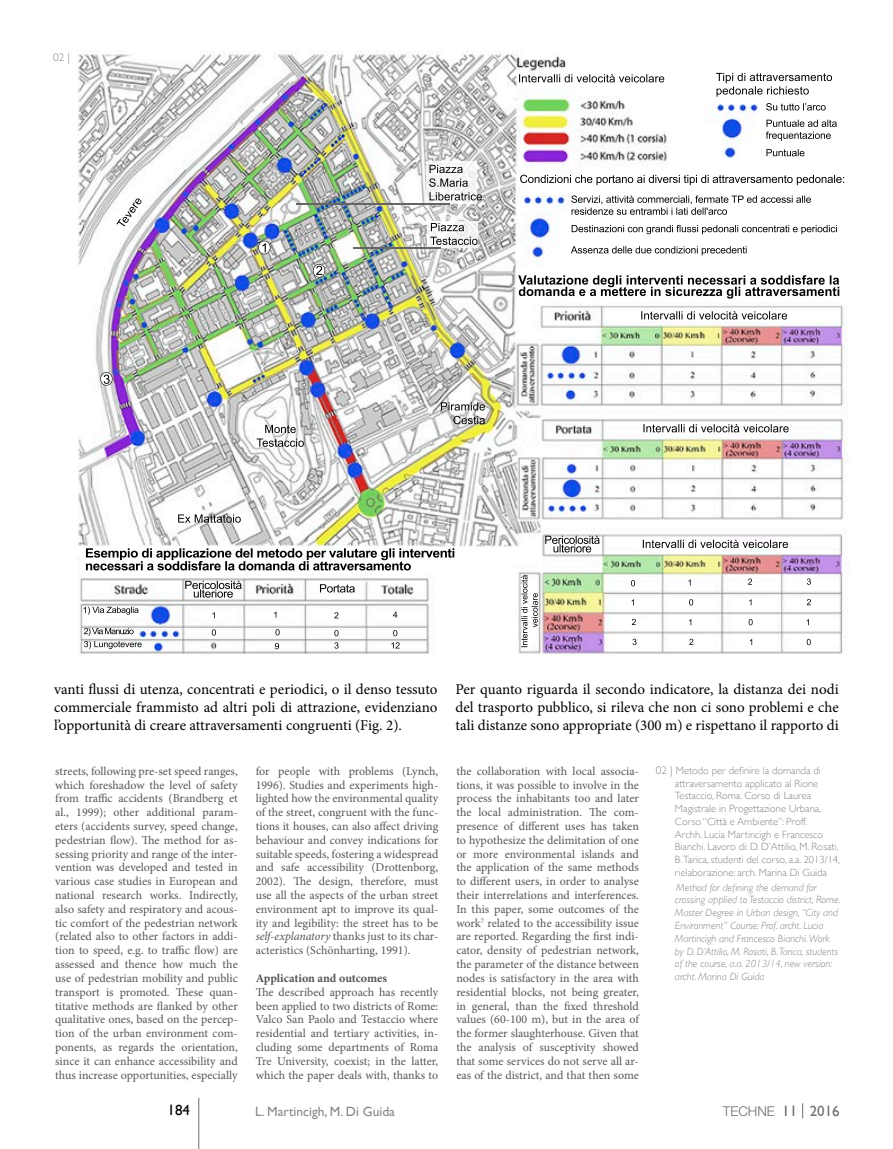
<style>
.page{position:relative;width:893px;height:1149px;background:#fff}
.page>*{position:absolute;margin:0;border:0;box-sizing:border-box;transform-origin:0 0}
.t1{font:15px/18px "Minion Pro";color:#000;text-align:justify}
.t2{font:15px "Gill Sans";color:#000}
.t3{font:13.5px "Gill Sans";color:#878786}
.t4{font:300 13.5px "Helvetica Neue";color:#6e6e6e}
.t5{font:12px/13.8px "Minion Pro";color:#565655;text-align:justify}
.t6{font:700 12px "Minion Pro";letter-spacing:-.005em;color:#565655}
.t7{font:300 11.25px "Gill Sans";color:#878786}
.t8{font:300 10.5px/12.8px "Gill Sans";color:#878786}
.t9{font:italic 300 10.5px/12.8px "Gill Sans";color:#878786}
.s1{font-style:italic}
.s2{font-size:11.25px}
.s3{font-family:"Gill Sans";font-weight:400;font-size:15px}
</style>
<div class="page">
<svg style="left:802px;top:1103px;width:1px;height:15px"></svg>
<hr style="left:198px;top:1097px;width:1px;height:51px;background:#6e6e6e">
<img style="left:78px;top:50px;width:770px;height:606px">
<svg style="left:100px;top:372px;width:13px;height:13px"></svg>
<img style="left:258px;top:240px;width:12px;height:14px">
<svg style="left:313px;top:264px;width:12px;height:13px"></svg>
<img style="left:428px;top:221px;width:50px;height:26px">
<img style="left:353px;top:247px;width:87px;height:2px">
<img style="left:426px;top:161px;width:50px;height:43px">
<img style="left:296px;top:203px;width:154px;height:1px">
<p class="t7" style="left:53px;top:49px;width:18px">02 |</p>
<p class="t1" style="left:54px;top:680px;width:385px">vanti flussi di utenza, concentrati e periodici, o il denso tessuto commerciale frammisto ad altri poli di attrazione, evidenziano l’opportunità di creare attraversamenti congruenti (Fig. 2).</p>
<p class="t1" style="left:455px;top:680px;width:385px">Per quanto riguarda il secondo indicatore, la distanza dei nodi del trasporto pubblico, si rileva che non ci sono problemi e che tali distanze sono appropriate (300 m) e rispettano il rapporto di</p>
<p class="t5" style="left:55px;top:763px;width:184px">streets, following pre-set speed ranges, which foreshadow the level of safety from traffic accidents (Brandberg et al., 1999); other additional param&shy;eters (accidents survey, speed change, pedestrian flow). The method for as&shy;sessing priority and range of the inter&shy;vention was developed and tested in various case studies in European and national research works. Indirectly, also safety and respiratory and acous&shy;tic comfort of the pedestrian network (related also to other factors in addi&shy;tion to speed, e.g. to traffic flow) are assessed and thence how much the use of pedestrian mobility and public transport is promoted. These quan&shy;titative methods are flanked by other qualitative ones, based on the percep&shy;tion of the urban environment com&shy;ponents, as regards the orientation, since it can enhance accessibility and thus increase opportunities, especially</p>
<p class="t5" style="left:256px;top:763px;width:184px">for people with problems (Lynch, 1996). Studies and experiments high&shy;lighted how the environmental quality of the street, congruent with the func&shy;tions it houses, can also affect driving behaviour and convey indications for suitable speeds, fostering a widespread and safe accessibility (Drottenborg, 2002). The design, therefore, must use all the aspects of the urban street environment apt to improve its qual&shy;ity and legibility: the street has to be <span class="s1">self-explanatory</span> thanks just to its char&shy;acteristics (Schönharting, 1991).</p>
<p class="t5" style="left:456px;top:763px;width:184px">the collaboration with local associa&shy;tions, it was possible to involve in the process the inhabitants too and later the local administration. The com&shy;presence of different uses has taken to hypothesize the delimitation of one or more environmental islands and the application of the same methods to different users, in order to analyse their interrelations and interferences.<br>In this paper, some outcomes of the work<sup>7</sup> related to the accessibility issue are reported. Regarding the first indi&shy;cator, density of pedestrian network, the parameter of the distance between nodes is satisfactory in the area with residential blocks, not being greater, in general, than the fixed threshold values (60-100 m), but in the area of the former slaughterhouse. Given that the analysis of susceptivity showed that some services do not serve all ar&shy;eas of the district, and that then some</p>
<p class="t8" style="left:675px;top:763px;width:167px;text-indent:-19px"><span class="s2">02 |</span> Metodo per definire la domanda di attraversamento applicato al Rione Testaccio, Roma. Corso di Laurea Magistrale in Progettazione Urbana, Corso “Città e Ambiente”: Proff.<br>Archh. Lucia Martincigh e Francesco Bianchi. Lavoro di: D. D’Attilio, M. Rosati, B.Tarica, studenti del corso, a.a. 2013/14, rielaborazione: arch. Marina Di Guida</p>
<p class="t9" style="left:675px;top:880px;width:167px">Method for defining the demand for crossing applied to Testaccio district, Rome.<br>Master Degree in Urban design, “City and Environment” Course: Prof. archt. Lucia Martincigh and Francesco Bianchi. Work by D. D’Attilio, M. Rosati, B. Tarica, students of the course, a.a. 2013/14, new version: archt. Marina Di Guida</p>
<p class="t6" style="left:256px;top:969px;width:133px">Application and outcomes</p>
<p class="t5" style="left:256px;top:984px;width:184px">The described approach has recently been applied to two districts of Rome:<br>Valco San Paolo and Testaccio where residential and tertiary activities, in&shy;cluding some departments of Roma Tre University, coexist; in the latter, which the paper deals with, thanks to</p>
<p class="t2" style="left:168px;top:1100px;width:24px">184</p>
<p class="t3" style="left:255px;top:1102px;width:141px">L. Martincigh, M. Di Guida</p>
<p class="t4" style="left:723px;top:1102px;width:118px">TECHNE <span class="s3">11 2016</span></p>
</div>
